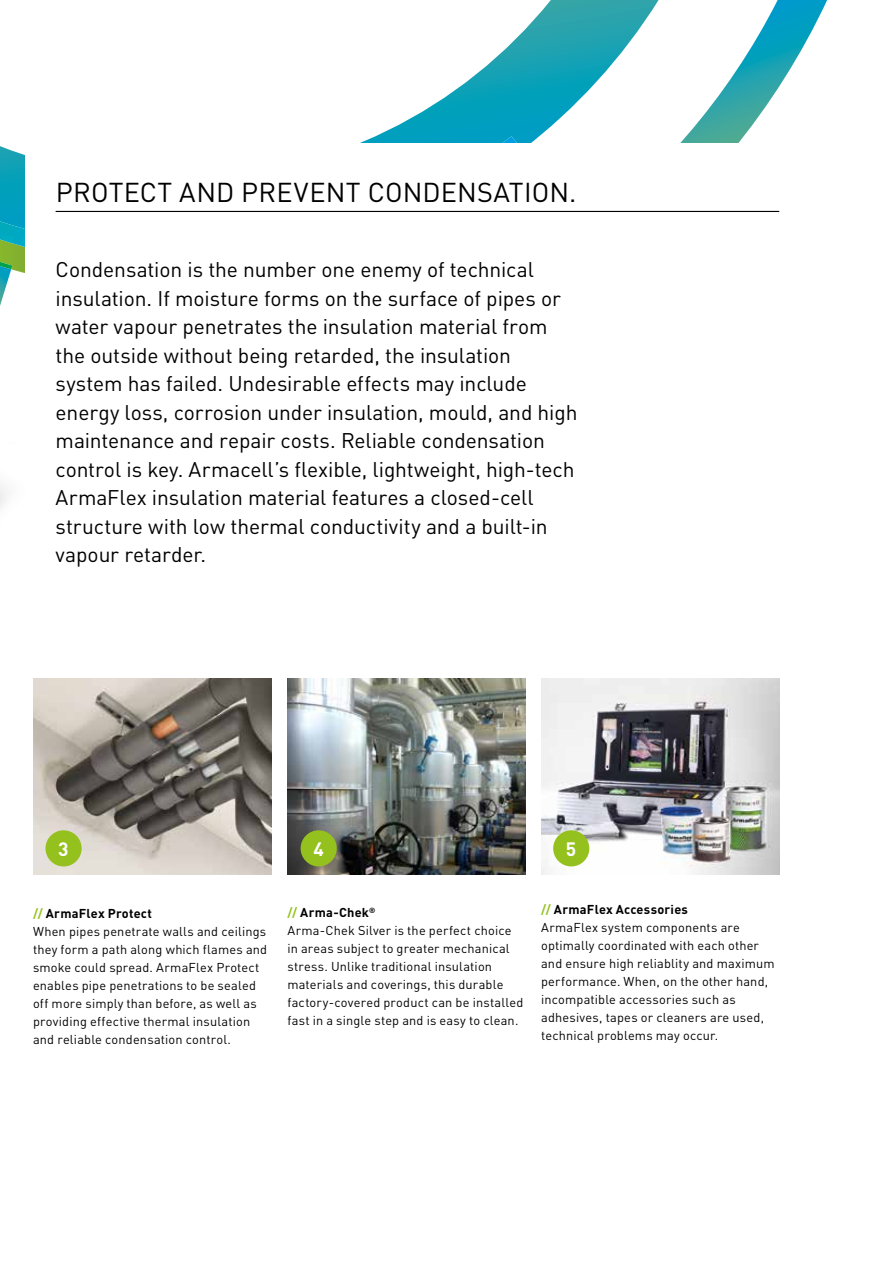
<style>
.page{position:relative;width:893px;height:1263px;background:#fff}
.page>*{position:absolute;margin:0;border:0;box-sizing:border-box;transform-origin:0 0}
.t1{font:27px "DIN Pro";letter-spacing:.01em;color:#000}
.t2{font:21px/28.5px "DIN Pro";letter-spacing:-.005em;color:#000}
.t3{font:700 19.2px "DIN Pro";color:#fff}
.t4{font:12.75px/18px "DIN Pro";letter-spacing:.015em;color:#000}
.s1{font-weight:700;color:#95c11f}
.s2{font-weight:700}
</style>
<div class="page">
<svg style="left:360px;top:0;width:467px;height:143px"></svg>
<img style="left:0;top:146px;width:25px;height:362px">
<img style="left:287px;top:679px;width:238px;height:195px">
<img style="left:33px;top:679px;width:238px;height:195px">
<img style="left:542px;top:679px;width:238px;height:195px">
<div style="left:45px;top:830px;width:37px;height:36px;background:#95c11f;border-radius:50%"></div>
<div style="left:553px;top:830px;width:36px;height:36px;background:#95c11f;border-radius:50%"></div>
<div style="left:301px;top:830px;width:36px;height:36px;background:#95c11f;border-radius:50%"></div>
<hr style="left:56px;top:211px;width:723px;height:1px;background:#000">
<h1 class="t1" style="left:56px;top:171px;width:522px">PROTECT AND PREVENT CONDENSATION.</h1>
<p class="t2" style="left:56px;top:254px;width:523px">Condensation is the number one enemy of technical insulation. If moisture forms on the surface of pipes or water vapour penetrates the insulation material from the outside without being retarded, the insulation system has failed. Undesirable effects may include energy loss, corrosion under insulation, mould, and high maintenance and repair costs. Reliable condensation control is key. Armacell’s flexible, lightweight, high-tech ArmaFlex insulation material features a closed-cell structure with low thermal conductivity and a built-in vapour retarder.</p>
<h3 class="t3" style="left:58px;top:834px;width:12px">3</h3>
<p class="t4" style="left:33px;top:904px;width:236px"><span class="s1">//</span> <span class="s2">ArmaFlex Protect<br></span>When pipes penetrate walls and ceilings they form a path along which flames and smoke could spread. ArmaFlex Protect enables pipe penetrations to be sealed off more simply than before, as well as providing effective thermal insulation and reliable condensation control.</p>
<h3 class="t3" style="left:313px;top:834px;width:12px">4</h3>
<h3 class="t3" style="left:566px;top:834px;width:12px">5</h3>
<p class="t4" style="left:287px;top:902px;width:237px"><span class="s1">//</span> <span class="s2">Arma-Chek</span><sup>®<br></sup>Arma-Chek Silver is the perfect choice in areas subject to greater mechanical stress. Unlike traditional insulation materials and coverings, this durable factory-covered product can be installed fast in a single step and is easy to clean.</p>
<p class="t4" style="left:541px;top:900px;width:235px"><span class="s1">//</span> <span class="s2">ArmaFlex Accessories<br></span>ArmaFlex system components are optimally coordinated with each other and ensure high reliablity and maximum performance. When, on the other hand, incompatible accessories such as adhesives, tapes or cleaners are used, technical problems may occur.</p>
</div>
